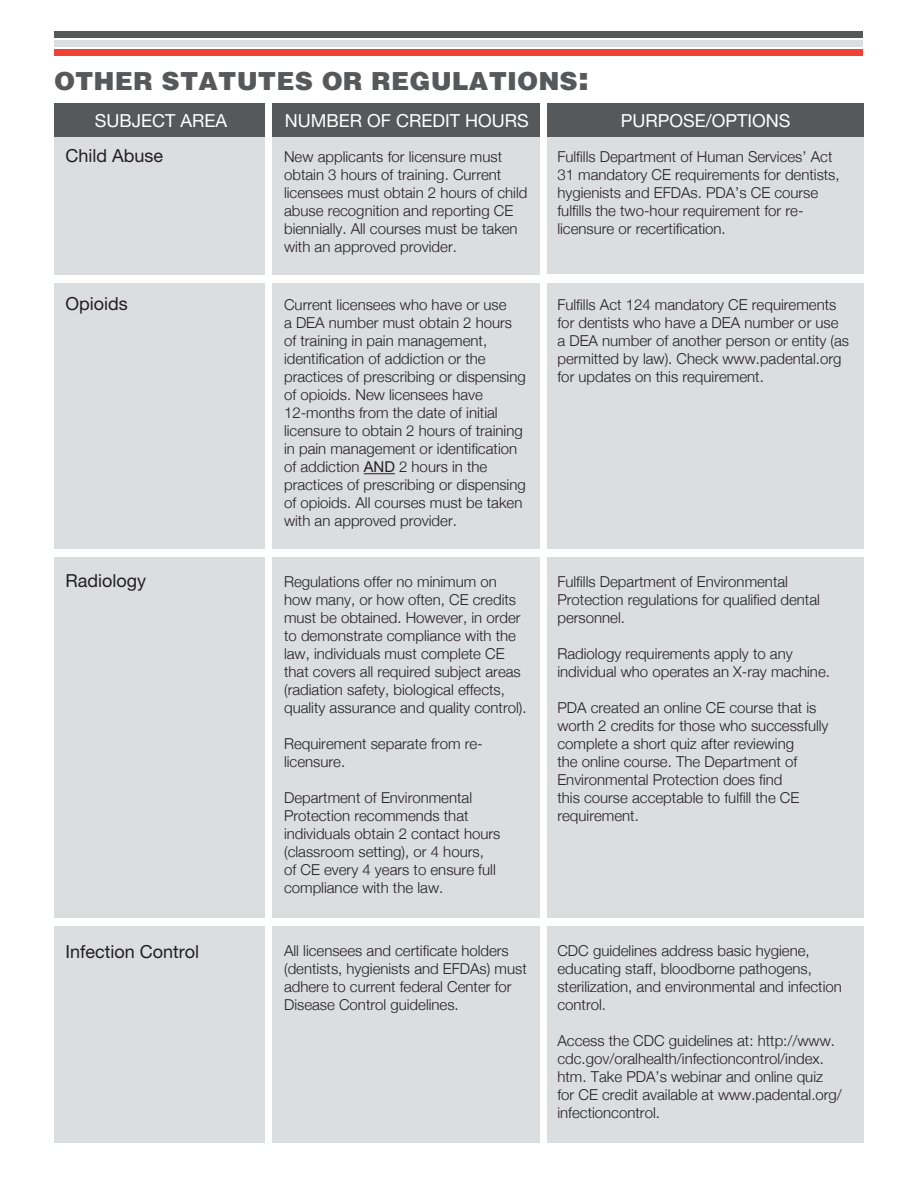
<style>
.page{position:relative;width:918px;height:1188px;background:#fff}
.page>*{position:absolute;margin:0;border:0;box-sizing:border-box;transform-origin:0 0}
.t1{font:900 25.5px "Helvetica";color:#57585a}
.t2{font:18px "Helvetica Neue";color:#fff}
.t3{font:18px "Helvetica Neue";color:#231f20}
.t4{font:300 15px/18px "Helvetica Neue";color:#231f20}
.s1{font-size:33px}
.s2{font-weight:400}
</style>
<div class="page">
<div style="left:54px;top:137px;width:211px;height:137px;background:#dcdddf"></div>
<div style="left:54px;top:557px;width:211px;height:361px;background:#dcdddf"></div>
<div style="left:272px;top:137px;width:268px;height:137px;background:#dcdddf"></div>
<div style="left:272px;top:557px;width:268px;height:361px;background:#dcdddf"></div>
<div style="left:547px;top:557px;width:317px;height:361px;background:#dcdddf"></div>
<div style="left:547px;top:137px;width:317px;height:137px;background:#dcdddf"></div>
<div style="left:54px;top:927px;width:211px;height:216px;background:#dcdddf"></div>
<div style="left:272px;top:927px;width:268px;height:216px;background:#dcdddf"></div>
<div style="left:547px;top:927px;width:317px;height:216px;background:#dcdddf"></div>
<div style="left:54px;top:103px;width:211px;height:34px;background:#57585a"></div>
<div style="left:272px;top:103px;width:268px;height:34px;background:#57585a"></div>
<div style="left:547px;top:103px;width:317px;height:34px;background:#57585a"></div>
<div style="left:54px;top:31px;width:808px;height:7px;background:#57585a"></div>
<div style="left:54px;top:40px;width:808px;height:7px;background:#dcdddf"></div>
<div style="left:54px;top:49px;width:808px;height:7px;background:#ef4135"></div>
<div style="left:54px;top:283px;width:211px;height:266px;background:#dcdddf"></div>
<div style="left:272px;top:283px;width:268px;height:266px;background:#dcdddf"></div>
<div style="left:547px;top:283px;width:317px;height:265px;background:#dcdddf"></div>
<hr style="left:364px;top:473px;width:31px;height:1px;background:#231f20">
<h1 class="t1" style="left:54px;top:66px;width:537px">OTHER STATUTES OR REGULATIONS<span class="s1">:</span></h1>
<p class="t2" style="left:95px;top:110px;width:134px">SUBJECT AREA</p>
<p class="t2" style="left:285px;top:110px;width:246px">NUMBER OF CREDIT HOURS</p>
<p class="t2" style="left:621px;top:110px;width:171px">PURPOSE/OPTIONS</p>
<p class="t3" style="left:65px;top:145px;width:99px">Child Abuse</p>
<p class="t4" style="left:284px;top:147px;width:245px">New applicants for licensure must obtain 3 hours of training. Current licensees must obtain 2 hours of child abuse recognition and reporting CE biennially. All courses must be taken with an approved provider.</p>
<p class="t4" style="left:557px;top:147px;width:284px">Fulfills Department of Human Services’ Act 31 mandatory CE requirements for dentists, hygienists and EFDAs. PDA’s CE course fulfills the two-hour requirement for re&shy;licensure or recertification.</p>
<p class="t3" style="left:65px;top:293px;width:64px">Opioids</p>
<p class="t4" style="left:284px;top:296px;width:243px">Current licensees who have or use<br>a DEA number must obtain 2 hours of training in pain management, identification of addiction or the practices of prescribing or dispensing of opioids. New licensees have 12-months from the date of initial licensure to obtain 2 hours of training in pain management or identification of addiction <span class="s2">AND</span> 2 hours in the practices of prescribing or dispensing of opioids. All courses must be taken with an approved provider.</p>
<p class="t4" style="left:557px;top:296px;width:293px">Fulfills Act 124 mandatory CE requirements for dentists who have a DEA number or use a DEA number of another person or entity (as permitted by law). Check www.padental.org for updates on this requirement.</p>
<p class="t3" style="left:65px;top:570px;width:82px">Radiology</p>
<p class="t4" style="left:284px;top:573px;width:244px">Regulations offer no minimum on how many, or how often, CE credits must be obtained. However, in order to demonstrate compliance with the law, individuals must complete CE that covers all required subject areas (radiation safety, biological effects, quality assurance and quality control).</p>
<p class="t4" style="left:284px;top:735px;width:200px">Requirement separate from re&shy;licensure.</p>
<p class="t4" style="left:284px;top:789px;width:218px">Department of Environmental<br>Protection recommends that individuals obtain 2 contact hours (classroom setting), or 4 hours,<br>of CE every 4 years to ensure full compliance with the law.</p>
<p class="t4" style="left:557px;top:572px;width:264px">Fulfills Department of Environmental<br>Protection regulations for qualified dental personnel.</p>
<p class="t4" style="left:557px;top:644px;width:274px">Radiology requirements apply to any individual who operates an X-ray machine.</p>
<p class="t4" style="left:557px;top:698px;width:273px">PDA created an online CE course that is worth 2 credits for those who successfully complete a short quiz after reviewing<br>the online course. The Department of Environmental Protection does find<br>this course acceptable to fulfill the CE requirement.</p>
<p class="t3" style="left:65px;top:941px;width:135px">Infection Control</p>
<p class="t4" style="left:284px;top:941px;width:244px">All licensees and certificate holders (dentists, hygienists and EFDAs) must adhere to current federal Center for Disease Control guidelines.</p>
<p class="t4" style="left:557px;top:941px;width:286px">CDC guidelines address basic hygiene, educating staff, bloodborne pathogens, sterilization, and environmental and infection control.</p>
<p class="t4" style="left:557px;top:1031px;width:286px">Access the CDC guidelines at: http://www. cdc.gov/oralhealth/infectioncontrol/index. htm. Take PDA’s webinar and online quiz for CE credit available at www.padental.org/ infectioncontrol.</p>
</div>
